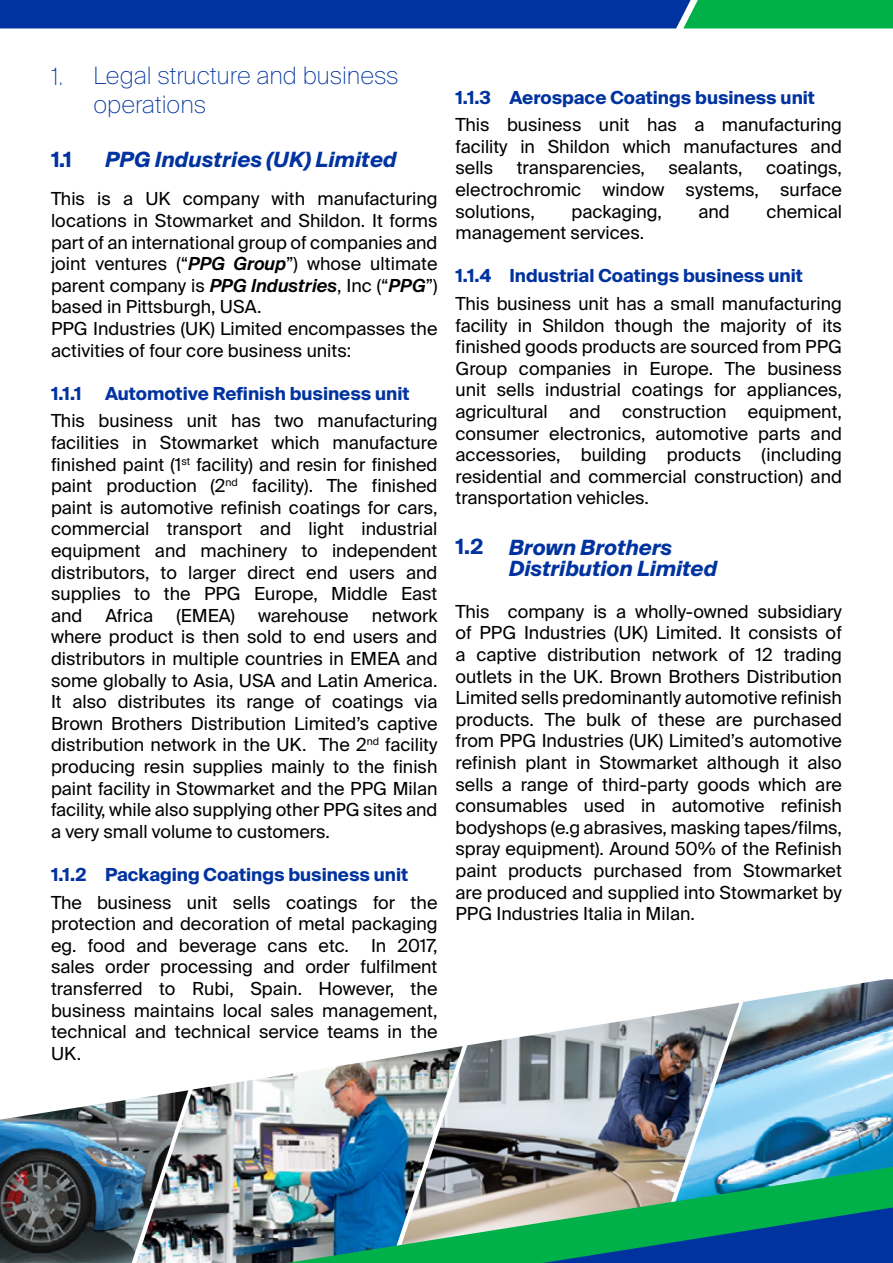
<style>
.page{position:relative;width:893px;height:1263px;background:#fff}
.page>*{position:absolute;margin:0;border:0;box-sizing:border-box;transform-origin:0 0}
.t1{font:100 24px/28.8px "Suisse Intl";color:#0033a0}
.t2{font:italic 700 21px/21.6px "Suisse Intl";color:#0033a0}
.t3{font:700 21px "Suisse Intl";color:#0033a0}
.t4{font:18px/21.6px "Suisse Intl";color:#000;text-align:justify}
.t5{font:700 18px "Suisse Intl";color:#0033a0}
.s1{font-weight:600;font-style:italic}
</style>
<div class="page">
<img style="left:739px;top:979px;width:154px;height:188px">
<img style="left:463px;top:1003px;width:276px;height:164px">
<img style="left:188px;top:1046px;width:275px;height:217px">
<img style="left:0;top:1090px;width:188px;height:173px">
<svg style="left:0;top:0;width:893px;height:28px;background:#02518d"></svg>
<img style="left:287px;top:1167px;width:606px;height:96px">
<svg style="left:542px;top:1207px;width:351px;height:56px;background:#087378"></svg>
<h1 class="t1" style="left:51px;top:62px;width:14px">1.</h1>
<h1 class="t1" style="left:94px;top:62px;width:306px">Legal structure and business operations</h1>
<p class="t3" style="left:51px;top:147px;width:22px">1.1</p>
<p class="t2" style="left:105px;top:149px;width:293px">PPG Industries (UK) Limited</p>
<p class="t4" style="left:51px;top:188px;width:388px;text-align:left">This is a UK company with manufacturing locations in Stowmarket and Shildon. It forms part of an international group of companies and joint ventures (“<span class="s1">PPG Group</span>”) whose ultimate parent company is <span class="s1">PPG Industries</span>, Inc (“<span class="s1">PPG</span>”) based in Pittsburgh, USA.<br>PPG Industries (UK) Limited encompasses the activities of four core business units:</p>
<p class="t5" style="left:51px;top:383px;width:32px">1.1.1</p>
<p class="t5" style="left:105px;top:383px;width:306px">Automotive Refinish business unit</p>
<p class="t4" style="left:51px;top:410px;width:388px">This business unit has two manufacturing facilities in Stowmarket which manufacture finished paint (1<sup>st</sup> facility) and resin for finished paint production (2<sup>nd</sup> facility). The finished paint is automotive refinish coatings for cars, commercial transport and light industrial equipment and machinery to independent distributors, to larger direct end users and supplies to the PPG Europe, Middle East and</p>
<p class="t4" style="left:51px;top:605px;width:388px;text-indent:321px">network where product is then sold to end users and distributors in multiple countries in EMEA and some globally to Asia, USA and Latin America.<br>It also distributes its range of coatings via Brown Brothers Distribution Limited’s captive distribution network in the UK. The 2<sup>nd</sup> facility producing resin supplies mainly to the finish paint facility in Stowmarket and the PPG Milan facility, while also supplying other PPG sites and a very small volume to customers.</p>
<p class="t5" style="left:51px;top:864px;width:359px">1.1.2 Packaging Coatings business unit</p>
<p class="t4" style="left:51px;top:891px;width:388px">The business unit sells coatings for the protection and decoration of metal packaging eg. food and beverage cans etc. In 2017, sales order processing and order fulfilment transferred to Rubi, Spain. However, the business maintains local sales management, technical and technical service teams in the UK.</p>
<p class="t4" style="left:105px;top:605px;width:49px">Africa</p>
<p class="t4" style="left:176px;top:605px;width:60px">(EMEA)</p>
<p class="t4" style="left:258px;top:605px;width:92px">warehouse</p>
<p class="t5" style="left:455px;top:87px;width:361px">1.1.3 Aerospace Coatings business unit</p>
<p class="t4" style="left:455px;top:114px;width:388px">This business unit has a manufacturing facility in Shildon which manufactures and sells</p>
<p class="t4" style="left:455px;top:157px;width:388px;text-indent:311px">coatings, electrochromic window systems, surface solutions,</p>
<p class="t4" style="left:517px;top:157px;width:130px">transparencies,</p>
<p class="t4" style="left:668px;top:157px;width:76px">sealants,</p>
<p class="t4" style="left:571px;top:201px;width:92px">packaging,</p>
<p class="t4" style="left:698px;top:201px;width:33px">and</p>
<p class="t4" style="left:766px;top:201px;width:77px">chemical</p>
<p class="t4" style="left:455px;top:222px;width:190px">management services.</p>
<p class="t5" style="left:455px;top:266px;width:349px">1.1.4 Industrial Coatings business unit</p>
<p class="t4" style="left:455px;top:293px;width:388px">This business unit has a small manufacturing facility in Shildon though the majority of its finished goods products are sourced from PPG Group companies in Europe. The business unit sells industrial coatings for appliances, agricultural and construction equipment, consumer electronics, automotive parts and accessories, building products (including residential and commercial construction) and transportation vehicles.</p>
<p class="t3" style="left:455px;top:534px;width:29px">1.2</p>
<p class="t2" style="left:509px;top:537px;width:210px">Brown Brothers<br>Distribution Limited</p>
<p class="t4" style="left:455px;top:601px;width:388px">This company is a wholly-owned subsidiary of PPG Industries (UK) Limited. It consists of a captive distribution network of 12 trading outlets in the UK. Brown Brothers Distribution Limited sells predominantly automotive refinish products. The bulk of these are purchased from PPG Industries (UK) Limited’s automotive refinish plant in Stowmarket although it also sells a range of third-party goods which are consumables used in automotive refinish bodyshops (e.g abrasives, masking tapes/films, spray equipment). Around 50% of the Refinish paint products purchased from Stowmarket are produced and supplied into Stowmarket by PPG Industries Italia in Milan.</p>
</div>
